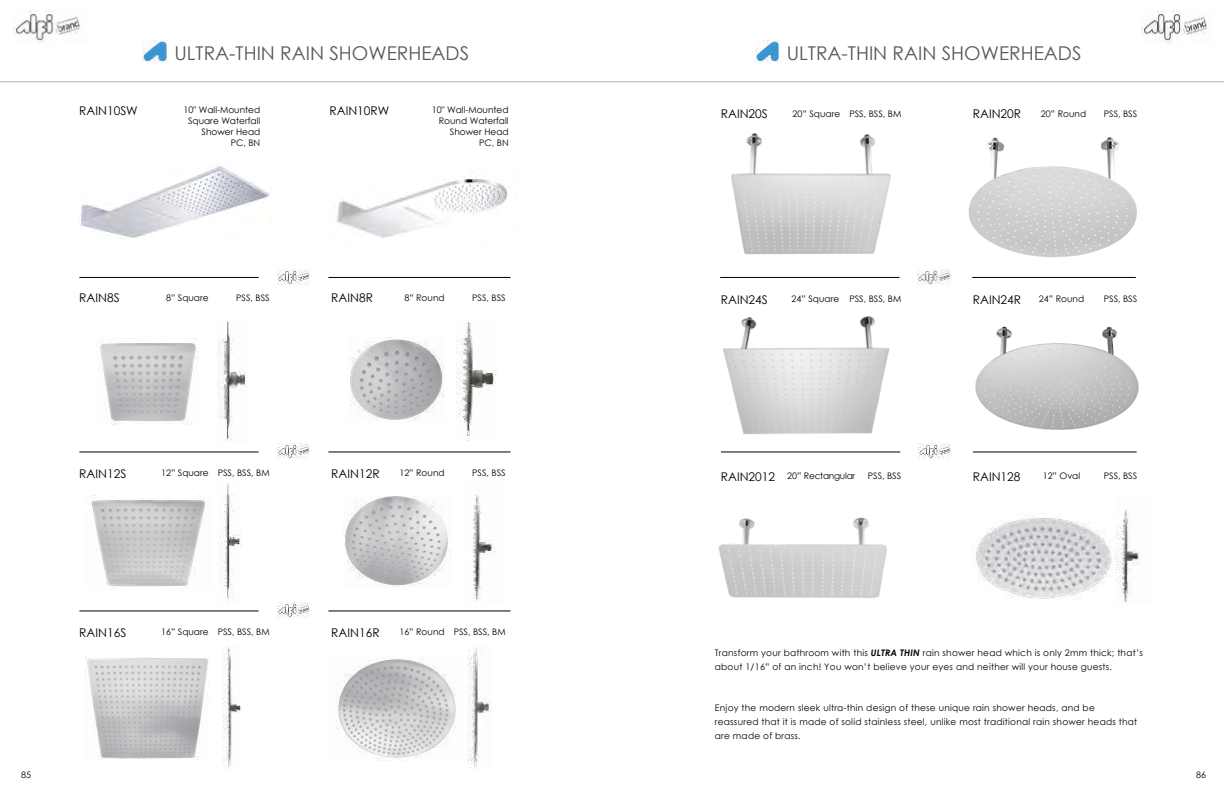
<style>
.page{position:relative;width:1224px;height:792px;background:#fff}
.page>*{position:absolute;margin:0;border:0;box-sizing:border-box;transform-origin:0 0}
.t1{font:19px "Century Gothic";color:#57585b}
.t2{font:12px "Century Gothic";color:#000}
.t3{font:9px/14px "Century Gothic";letter-spacing:.025em;color:#000}
.t4{font:9px/10.8px "Century Gothic";color:#000;text-align:right}
.t5{font:9px "Century Gothic";letter-spacing:-.03em;color:#000}
.s1{font-weight:700;font-style:italic}
</style>
<div class="page">
<img style="left:1141px;top:11px;width:72px;height:32px">
<img style="left:14px;top:11px;width:72px;height:32px">
<hr style="left:0;top:81px;width:1224px;height:1px;background:#8f8f8f">
<img style="left:975px;top:326px;width:164px;height:104px">
<img style="left:723px;top:316px;width:167px;height:119px">
<img style="left:85px;top:658px;width:124px;height:101px">
<img style="left:336px;top:658px;width:121px;height:101px">
<img style="left:468px;top:648px;width:23px;height:121px">
<img style="left:223px;top:647px;width:19px;height:120px">
<img style="left:96px;top:339px;width:102px;height:86px">
<img style="left:350px;top:339px;width:95px;height:82px">
<img style="left:90px;top:496px;width:115px;height:94px">
<img style="left:343px;top:496px;width:108px;height:91px">
<img style="left:471px;top:491px;width:27px;height:110px">
<img style="left:218px;top:483px;width:24px;height:120px">
<img style="left:457px;top:322px;width:39px;height:119px">
<img style="left:217px;top:320px;width:29px;height:122px">
<hr style="left:79px;top:277px;width:180px;height:1px;background:#000">
<hr style="left:328px;top:277px;width:183px;height:1px;background:#000">
<img style="left:277px;top:269px;width:34px;height:16px">
<hr style="left:79px;top:451px;width:180px;height:1px;background:#000">
<hr style="left:328px;top:451px;width:183px;height:1px;background:#000">
<img style="left:277px;top:444px;width:34px;height:15px">
<hr style="left:79px;top:610px;width:180px;height:1px;background:#000">
<hr style="left:328px;top:610px;width:183px;height:1px;background:#000">
<img style="left:277px;top:603px;width:34px;height:15px">
<img style="left:143px;top:40px;width:24px;height:23px">
<img style="left:718px;top:517px;width:169px;height:81px">
<hr style="left:720px;top:277px;width:179px;height:1px;background:#000">
<hr style="left:972px;top:277px;width:164px;height:1px;background:#000">
<img style="left:918px;top:269px;width:34px;height:16px">
<hr style="left:721px;top:451px;width:179px;height:1px;background:#000">
<hr style="left:973px;top:451px;width:164px;height:1px;background:#000">
<img style="left:919px;top:444px;width:33px;height:15px">
<img style="left:1118px;top:509px;width:22px;height:93px">
<img style="left:976px;top:513px;width:142px;height:86px">
<img style="left:968px;top:137px;width:169px;height:120px">
<img style="left:731px;top:133px;width:160px;height:122px">
<img style="left:755px;top:40px;width:24px;height:23px">
<img style="left:79px;top:166px;width:191px;height:72px">
<img style="left:336px;top:179px;width:171px;height:60px">
<h1 class="t1" style="left:174px;top:40px;width:296px">ULTRA-THIN RAIN SHOWERHEADS</h1>
<h1 class="t1" style="left:787px;top:40px;width:296px">ULTRA-THIN RAIN SHOWERHEADS</h1>
<h2 class="t2" style="left:79px;top:103px;width:60px">RAIN10SW</h2>
<p class="t4" style="left:184px;top:104px;width:78px">10" Wall-Mounted</p>
<h2 class="t2" style="left:330px;top:103px;width:61px">RAIN10RW</h2>
<p class="t4" style="left:188px;top:115px;width:74px">Square Waterfall<br>Shower Head<br>PC, BN</p>
<p class="t4" style="left:432px;top:104px;width:78px">10" Wall-Mounted<br>Round Waterfall<br>Shower Head<br>PC, BN</p>
<h2 class="t2" style="left:721px;top:105px;width:49px">RAIN20S</h2>
<p class="t4" style="left:793px;top:108px;width:110px">20” Square PSS, BSS, BM</p>
<h2 class="t2" style="left:973px;top:105px;width:50px">RAIN20R</h2>
<p class="t3" style="left:1041px;top:107px;width:47px">20” Round</p>
<p class="t3" style="left:1104px;top:107px;width:35px">PSS, BSS</p>
<h2 class="t2" style="left:79px;top:289px;width:42px">RAIN8S</h2>
<p class="t3" style="left:166px;top:291px;width:44px">8” Square</p>
<p class="t3" style="left:236px;top:291px;width:35px">PSS, BSS</p>
<h2 class="t2" style="left:331px;top:289px;width:43px">RAIN8R</h2>
<p class="t3" style="left:404px;top:291px;width:42px">8” Round</p>
<p class="t3" style="left:472px;top:291px;width:35px">PSS, BSS</p>
<h2 class="t2" style="left:721px;top:291px;width:49px">RAIN24S</h2>
<p class="t4" style="left:792px;top:294px;width:111px">24” Square PSS, BSS, BM</p>
<h2 class="t2" style="left:973px;top:291px;width:50px">RAIN24R</h2>
<p class="t3" style="left:1039px;top:292px;width:47px">24” Round</p>
<p class="t3" style="left:1104px;top:292px;width:35px">PSS, BSS</p>
<h2 class="t2" style="left:79px;top:465px;width:49px">RAIN12S</h2>
<p class="t4" style="left:161px;top:468px;width:110px">12” Square PSS, BSS, BM</p>
<h2 class="t2" style="left:331px;top:465px;width:50px">RAIN12R</h2>
<p class="t3" style="left:399px;top:466px;width:47px">12” Round</p>
<p class="t3" style="left:472px;top:466px;width:35px">PSS, BSS</p>
<h2 class="t2" style="left:721px;top:468px;width:56px">RAIN2012</h2>
<p class="t5" style="left:787px;top:470px;width:70px">20” Rectangular</p>
<p class="t3" style="left:868px;top:469px;width:35px">PSS, BSS</p>
<h2 class="t2" style="left:973px;top:468px;width:49px">RAIN128</h2>
<p class="t3" style="left:1043px;top:469px;width:39px">12” Oval</p>
<p class="t3" style="left:1104px;top:469px;width:35px">PSS, BSS</p>
<h2 class="t2" style="left:79px;top:624px;width:49px">RAIN16S</h2>
<p class="t4" style="left:161px;top:627px;width:110px">16” Square PSS, BSS, BM</p>
<h2 class="t2" style="left:331px;top:624px;width:50px">RAIN16R</h2>
<p class="t4" style="left:399px;top:627px;width:108px">16” Round PSS, BSS, BM</p>
<p class="t3" style="left:715px;top:646px;width:429px">Transform your bathroom with this <span class="s1">ULTRA THIN</span> rain shower head which is only 2mm thick; that’s about 1/16” of an inch! You won’t believe your eyes and neither will your house guests.</p>
<p class="t3" style="left:715px;top:701px;width:424px">Enjoy the modern sleek ultra-thin design of these unique rain shower heads, and be reassured that it is made of solid stainless steel, unlike most traditional rain shower heads that are made of brass.</p>
<p class="t3" style="left:21px;top:767px;width:11px">85</p>
<p class="t3" style="left:1196px;top:767px;width:11px">86</p>
</div>
